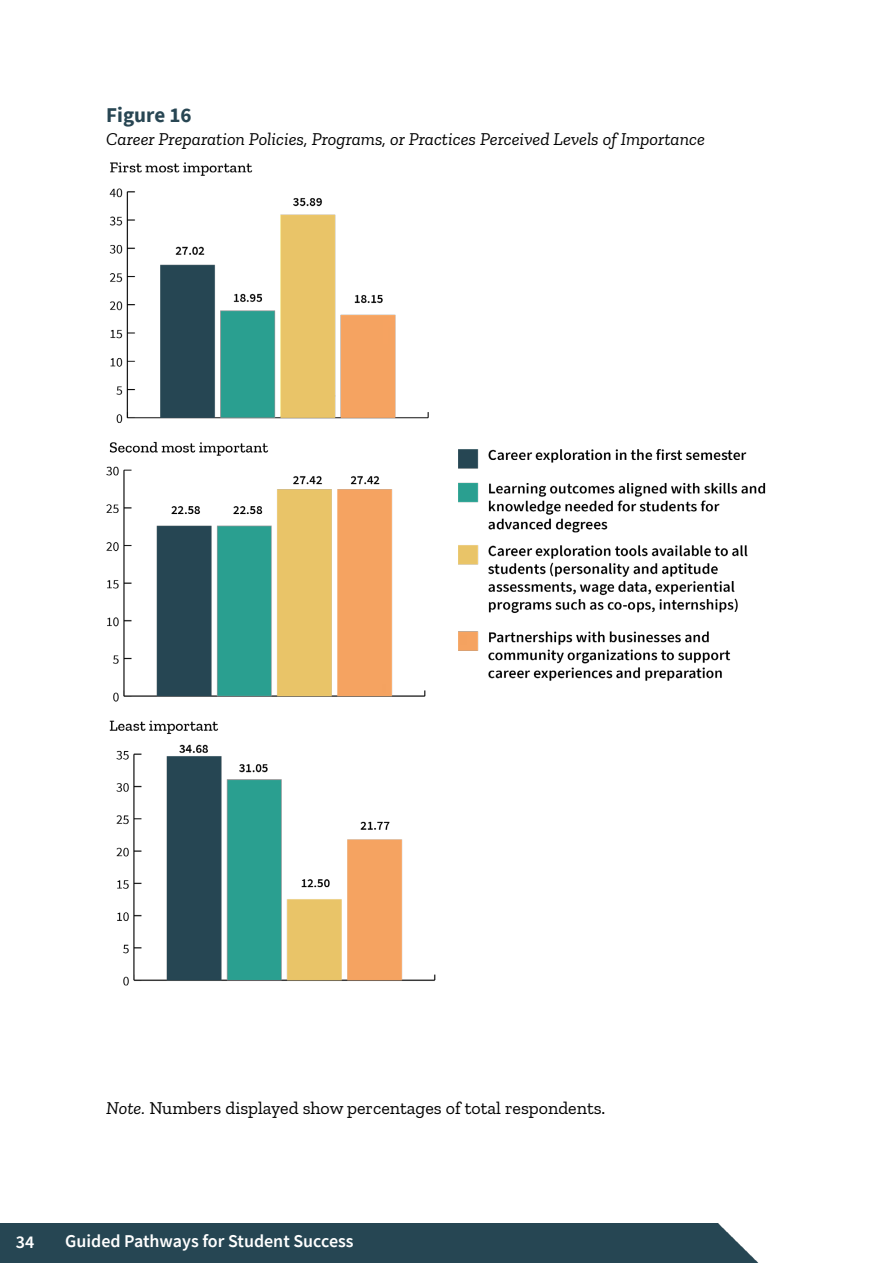
<style>
.page{position:relative;width:893px;height:1263px;background:#fff}
.page>*{position:absolute;margin:0;border:0;box-sizing:border-box;transform-origin:0 0}
.t1{font:700 21px "Source Sans Pro";color:#284653}
.t2{font:italic 18px "Zilla Slab";color:#000}
.t3{font:18px "Zilla Slab";color:#000}
.t4{font:600 18px "Source Sans Pro";color:#fff}
.t5{font:600 18px "Source Sans Pro";color:#fff}
.s1{font-style:italic}
</style>
<div class="page">
<div style="left:0;top:1223px;width:759px;height:40px;background:#264653"></div>
<img style="left:106px;top:162px;width:660px;height:824px">
<p class="t1" style="left:106px;top:101px;width:87px">Figure 16</p>
<p class="t2" style="left:106px;top:130px;width:600px">Career Preparation Policies, Programs, or Practices Perceived Levels of Importance</p>
<p class="t3" style="left:106px;top:1098px;width:501px"><span class="s1">Note.</span> Numbers displayed show percentages of total respondents.</p>
<p class="t5" style="left:16px;top:1230px;width:20px">34</p>
<p class="t4" style="left:65px;top:1229px;width:290px">Guided Pathways for Student Success</p>
</div>
